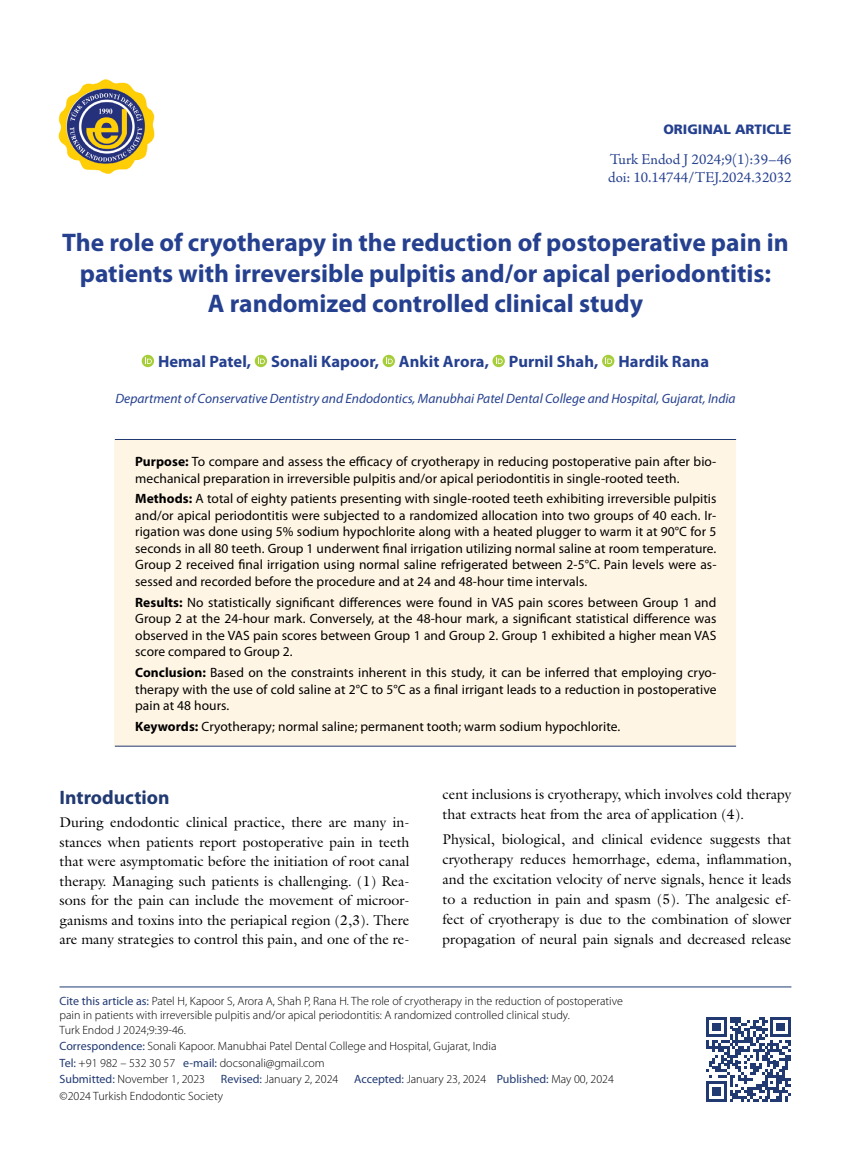
<style>
.page{position:relative;width:851px;height:1170px;background:#fff}
.page>*{position:absolute;margin:0;border:0;box-sizing:border-box;transform-origin:0 0}
.t1{font:700 25.5px/30.6px "Myriad Pro";color:#25408f;text-align:center}
.t2{font:700 19.5px "Myriad Pro";color:#213a72}
.t3{font:700 16.5px "Myriad Pro";letter-spacing:.005em;color:#25408f}
.t4{font:15px/18px "Adobe Jenson Pro";color:#25408f}
.t5{font:14.25px/19.4px "Galliard Normal Tr";color:#000;text-align:justify}
.t6{font:13.5px/16.5px "Myriad Pro";letter-spacing:.005em;color:#000;text-align:justify}
.t7{font:italic 13.5px "Myriad Pro";color:#25408f}
.t8{font:13.5px "Frutiger Black Nr Tr";color:#25408f}
.t9{font:300 12px/14.4px "Myriad Pro";color:#000}
.s1{font-weight:700}
.s2{font-weight:400;color:#213a72}
</style>
<div class="page">
<hr style="left:60px;top:986px;width:731px;height:1px;background:#213a72">
<svg style="left:706px;top:1017px;width:84px;height:84px"></svg>
<div style="left:142px;top:355px;width:12px;height:12px;background:#a6ce3a;border-radius:50%"></div>
<svg style="left:145px;top:357px;width:7px;height:7px"></svg>
<div style="left:255px;top:355px;width:12px;height:12px;background:#a6ce3a;border-radius:50%"></div>
<svg style="left:258px;top:357px;width:7px;height:7px"></svg>
<svg style="left:382px;top:355px;width:13px;height:12px"></svg>
<svg style="left:386px;top:357px;width:6px;height:7px"></svg>
<svg style="left:492px;top:355px;width:13px;height:12px"></svg>
<svg style="left:495px;top:357px;width:7px;height:7px"></svg>
<div style="left:602px;top:355px;width:12px;height:12px;background:#a6ce3a;border-radius:50%"></div>
<svg style="left:605px;top:357px;width:7px;height:7px"></svg>
<div style="left:115px;top:439px;width:621px;height:307px;background:#fff5e4"></div>
<hr style="left:115px;top:439px;width:621px;height:1px;background:#213a72">
<hr style="left:115px;top:745px;width:621px;height:1px;background:#213a72">
<img style="left:58px;top:79px;width:97px;height:95px">
<p class="t8" style="left:663px;top:121px;width:129px">ORIGINAL ARTICLE</p>
<p class="t4" style="left:608px;top:150px;width:185px">Turk Endod J 2024;9(1):39–46 doi: 10.14744/TEJ.2024.32032</p>
<h1 class="t1" style="left:62px;top:226px;width:728px">The role of cryotherapy in the reduction of postoperative pain in patients with irreversible pulpitis and/or apical periodontitis:<br>A randomized controlled clinical study</h1>
<p class="t3" style="left:158px;top:351px;width:552px">Hemal Patel, Sonali Kapoor, Ankit Arora, Purnil Shah, Hardik Rana</p>
<p class="t7" style="left:115px;top:390px;width:621px">Department of Conservative Dentistry and Endodontics, Manubhai Patel Dental College and Hospital, Gujarat, India</p>
<p class="t6" style="left:135px;top:453px;width:582px"><span class="s1">Purpose:</span> To compare and assess the efficacy of cryotherapy in reducing postoperative pain after bio&shy;mechanical preparation in irreversible pulpitis and/or apical periodontitis in single-rooted teeth.</p>
<p class="t6" style="left:135px;top:490px;width:582px"><span class="s1">Methods:</span> A total of eighty patients presenting with single-rooted teeth exhibiting irreversible pulpitis and/or apical periodontitis were subjected to a randomized allocation into two groups of 40 each. Ir&shy;rigation was done using 5% sodium hypochlorite along with a heated plugger to warm it at 90°C for 5 seconds in all 80 teeth. Group 1 underwent final irrigation utilizing normal saline at room temperature.<br>Group 2 received final irrigation using normal saline refrigerated between 2-5°C. Pain levels were as&shy;sessed and recorded before the procedure and at 24 and 48-hour time intervals.</p>
<p class="t6" style="left:135px;top:593px;width:582px"><span class="s1">Results:</span> No statistically significant differences were found in VAS pain scores between Group 1 and Group 2 at the 24-hour mark. Conversely, at the 48-hour mark, a significant statistical difference was observed in the VAS pain scores between Group 1 and Group 2. Group 1 exhibited a higher mean VAS score compared to Group 2.</p>
<p class="t6" style="left:135px;top:664px;width:582px"><span class="s1">Conclusion:</span> Based on the constraints inherent in this study, it can be inferred that employing cryo&shy;therapy with the use of cold saline at 2°C to 5°C as a final irrigant leads to a reduction in postoperative pain at 48 hours.</p>
<p class="t6" style="left:135px;top:717px;width:486px"><span class="s1">Keywords:</span> Cryotherapy; normal saline; permanent tooth; warm sodium hypochlorite.</p>
<h2 class="t2" style="left:60px;top:784px;width:111px">Introduction</h2>
<p class="t5" style="left:60px;top:812px;width:351px">During endodontic clinical practice, there are many in&shy;stances when patients report postoperative pain in teeth that were asymptomatic before the initiation of root canal therapy. Managing such patients is challenging. (1) Rea&shy;sons for the pain can include the movement of microor&shy;ganisms and toxins into the periapical region (2,3). There are many strategies to control this pain, and one of the re-</p>
<p class="t5" style="left:442px;top:784px;width:350px;line-height:20.1px">cent inclusions is cryotherapy, which involves cold therapy that extracts heat from the area of application (4).</p>
<p class="t5" style="left:442px;top:828px;width:350px;line-height:20.1px">Physical, biological, and clinical evidence suggests that cryotherapy reduces hemorrhage, edema, inflammation, and the excitation velocity of nerve signals, hence it leads to a reduction in pain and spasm (5). The analgesic ef&shy;fect of cryotherapy is due to the combination of slower propagation of neural pain signals and decreased release</p>
<p class="t9" style="left:60px;top:993px;width:564px"><span class="s2">Cite this article as:</span> Patel H, Kapoor S, Arora A, Shah P, Rana H. The role of cryotherapy in the reduction of postoperative pain in patients with irreversible pulpitis and/or apical periodontitis: A randomized controlled clinical study.<br>Turk Endod J 2024;9:39-46.</p>
<p class="t9" style="left:60px;top:1037px;width:438px;line-height:16.5px"><span class="s2">Correspondence:</span> Sonali Kapoor. Manubhai Patel Dental College and Hospital, Gujarat, India<br><span class="s2">Tel:</span> +91 982 – 532 30 57 <span class="s2">e-mail:</span> docsonali@gmail.com<br><span class="s2">Submitted:</span> November 1, 2023</p>
<p class="t9" style="left:221px;top:1072px;width:119px"><span class="s2">Revised:</span> January 2, 2024</p>
<p class="t9" style="left:354px;top:1072px;width:261px"><span class="s2">Accepted:</span> January 23, 2024 <span class="s2">Published:</span> May 00, 2024</p>
<p class="t9" style="left:60px;top:1088px;width:165px">©2024 Turkish Endodontic Society</p>
</div>
